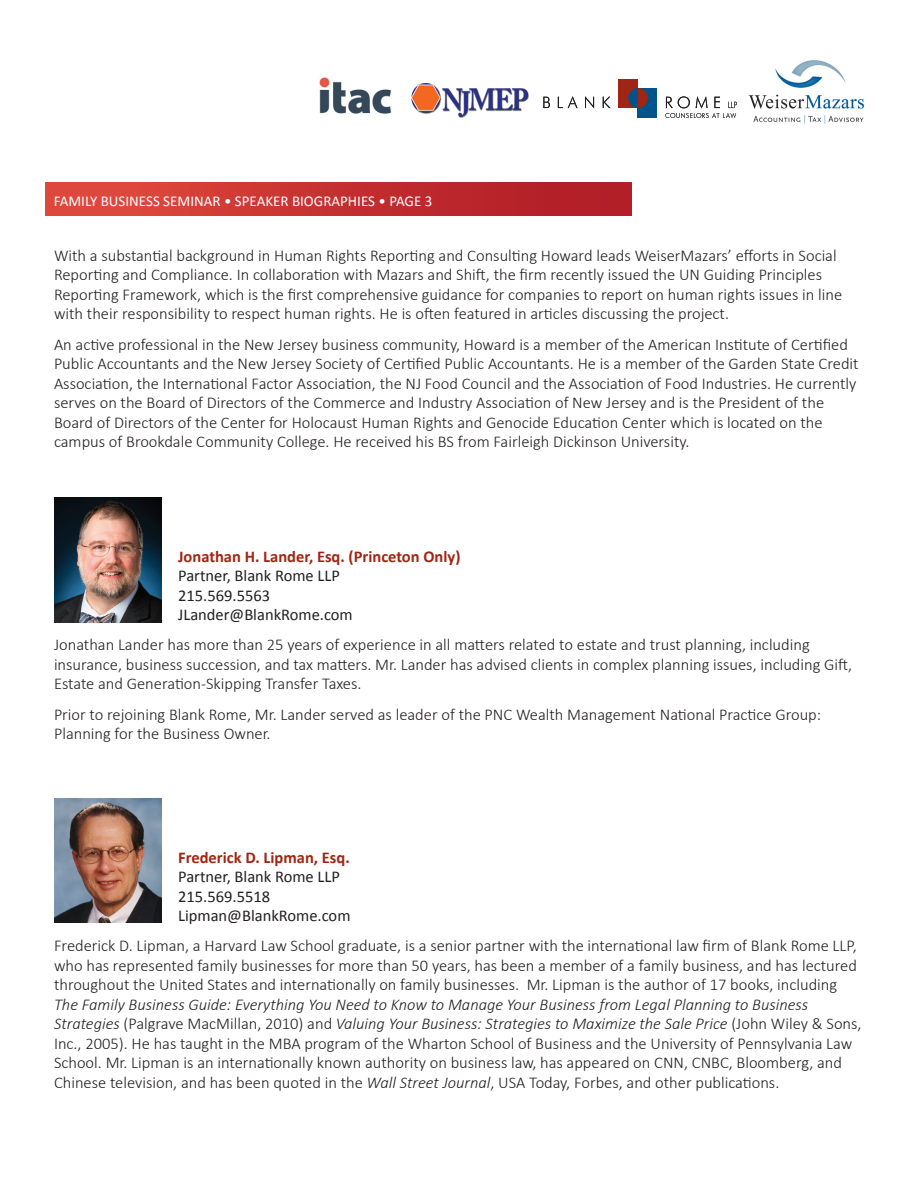
<style>
.page{position:relative;width:918px;height:1188px;background:#fff}
.page>*{position:absolute;margin:0;border:0;box-sizing:border-box;transform-origin:0 0}
.body{font:300 16.5px/19.5px "Calibri";color:#231f20}
.Contact{font:16.5px/19.5px "Calibri";color:#231f20}
.t1{font:15px "Calibri";color:#fff}
.s1{font-weight:700;color:#a12514}
.s2{font-style:italic}
</style>
<div class="page">
<img style="left:319px;top:77px;width:73px;height:37px">
<img style="left:748px;top:60px;width:117px;height:64px">
<svg style="left:543px;top:96px;width:68px;height:12px"></svg>
<svg style="left:665px;top:96px;width:72px;height:22px"></svg>
<div style="left:619px;top:79px;width:19px;height:29px;background:#a12514"></div>
<div style="left:638px;top:88px;width:19px;height:29px;background:#00548b"></div>
<div style="left:628px;top:88px;width:20px;height:20px;background:#a12514;border-radius:50%"></div>
<svg style="left:628px;top:88px;width:10px;height:20px"></svg>
<img style="left:411px;top:84px;width:118px;height:34px">
<img style="left:54px;top:498px;width:108px;height:124px">
<img style="left:54px;top:799px;width:108px;height:124px">
<img style="left:46px;top:183px;width:586px;height:32px">
<p class="t1" style="left:54px;top:190px;width:380px">FAMILY BUSINESS SEMINAR • SPEAKER BIOGRAPHIES • PAGE 3</p>
<p class="body" style="left:54px;top:245px;width:790px">With a substantial background in Human Rights Reporting and Consulting Howard leads WeiserMazars’ efforts in Social Reporting and Compliance. In collaboration with Mazars and Shift, the firm recently issued the UN Guiding Principles Reporting Framework, which is the first comprehensive guidance for companies to report on human rights issues in line with their responsibility to respect human rights. He is often featured in articles discussing the project.</p>
<p class="body" style="left:54px;top:334px;width:806px">An active professional in the New Jersey business community, Howard is a member of the American Institute of Certified Public Accountants and the New Jersey Society of Certified Public Accountants. He is a member of the Garden State Credit Association, the International Factor Association, the NJ Food Council and the Association of Food Industries. He currently serves on the Board of Directors of the Commerce and Industry Association of New Jersey and is the President of the Board of Directors of the Center for Holocaust Human Rights and Genocide Education Center which is located on the campus of Brookdale Community College. He received his BS from Fairleigh Dickinson University.</p>
<p class="Contact" style="left:178px;top:546px;width:284px"><span class="s1">Jonathan H. Lander, Esq. (Princeton Only)<br></span>Partner, Blank Rome LLP<br>215.569.5563<br>JLander@BlankRome.com</p>
<p class="body" style="left:54px;top:635px;width:800px">Jonathan Lander has more than 25 years of experience in all matters related to estate and trust planning, including insurance, business succession, and tax matters. Mr. Lander has advised clients in complex planning issues, including Gift,<br>Estate and Generation-Skipping Transfer Taxes.</p>
<p class="body" style="left:54px;top:704px;width:769px">Prior to rejoining Blank Rome, Mr. Lander served as leader of the PNC Wealth Management National Practice Group:<br>Planning for the Business Owner.</p>
<p class="Contact" style="left:178px;top:847px;width:174px"><span class="s1">Frederick D. Lipman, Esq.<br></span>Partner, Blank Rome LLP<br>215.569.5518<br>Lipman@BlankRome.com</p>
<p class="body" style="left:54px;top:936px;width:809px">Frederick D. Lipman, a Harvard Law School graduate, is a senior partner with the international law firm of Blank Rome LLP, who has represented family businesses for more than 50 years, has been a member of a family business, and has lectured throughout the United States and internationally on family businesses. Mr. Lipman is the author of 17 books, including <span class="s2">The Family Business Guide: Everything You Need to Know to Manage Your Business from Legal Planning to Business Strategies</span> (Palgrave MacMillan, 2010) and <span class="s2">Valuing Your Business: Strategies to Maximize the Sale Price</span> (John Wiley &amp; Sons, Inc., 2005). He has taught in the MBA program of the Wharton School of Business and the University of Pennsylvania Law School. Mr. Lipman is an internationally known authority on business law, has appeared on CNN, CNBC, Bloomberg, and Chinese television, and has been quoted in the <span class="s2">Wall Street Journal</span>, USA Today, Forbes, and other publications.</p>
</div>
